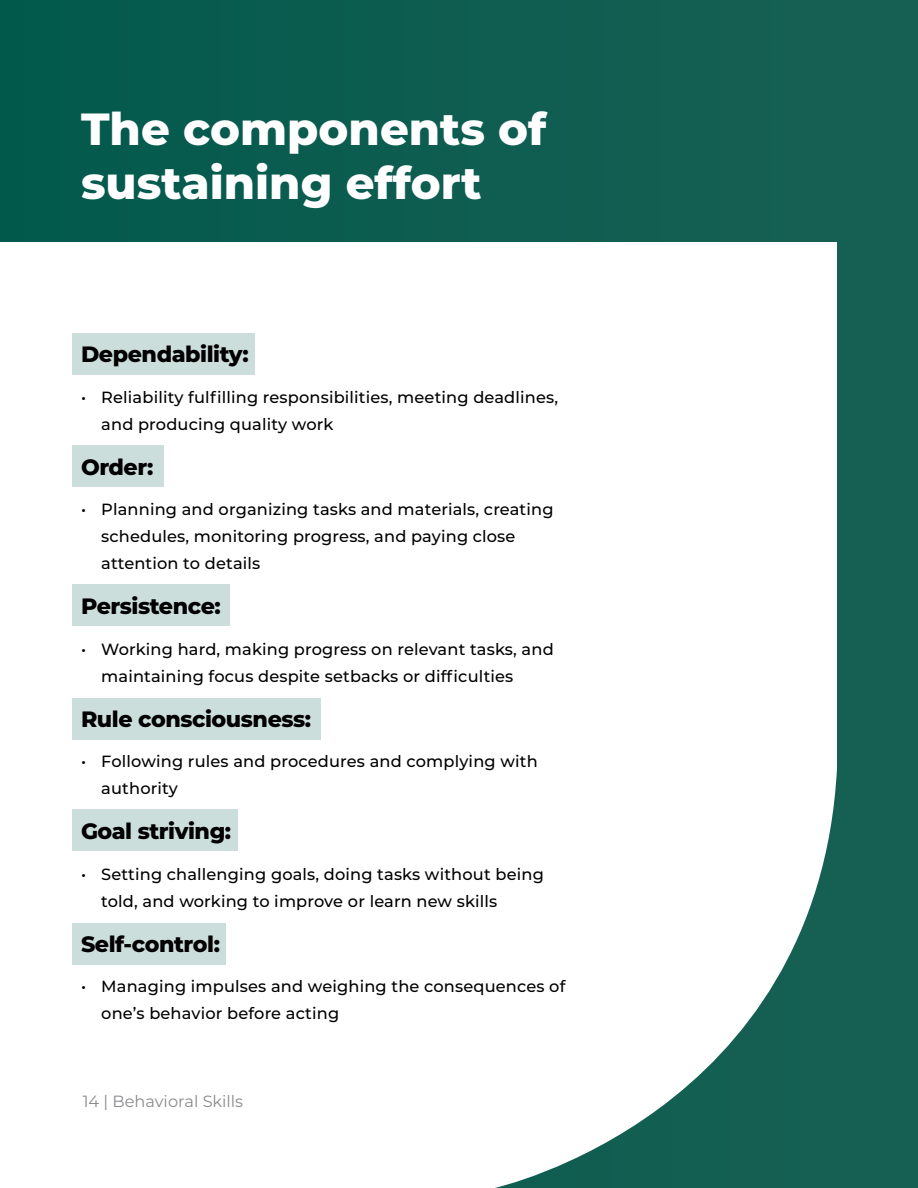
<style>
.page{position:relative;width:918px;height:1188px;background:#166053}
.page>*{position:absolute;margin:0;border:0;box-sizing:border-box;transform-origin:0 0}
.t1{font:800 45px/54px "Montserrat";color:#fff}
.t2{font:800 22.2px "Montserrat";letter-spacing:-.02em;color:#000}
.t3{font:500 16.2px/27px "Montserrat";letter-spacing:.01em;color:#000}
.t4{font:16.2px "Montserrat";color:#8a8a8d}
</style>
<div class="page">
<div style="left:0;top:242px;width:837px;height:946px;background:#fff"></div>
<div style="left:0;top:0;width:918px;height:242px;background:#0e5d50"></div>
<div style="left:72px;top:333px;width:183px;height:41px;background:#ccdedb"></div>
<div style="left:72px;top:446px;width:92px;height:41px;background:#ccdedb"></div>
<div style="left:72px;top:585px;width:158px;height:41px;background:#ccdedb"></div>
<div style="left:72px;top:699px;width:249px;height:41px;background:#ccdedb"></div>
<div style="left:72px;top:809px;width:166px;height:41px;background:#ccdedb"></div>
<div style="left:72px;top:923px;width:154px;height:41px;background:#ccdedb"></div>
<h1 class="t1" style="left:81px;top:99px;width:467px">The components of sustaining effort</h1>
<h2 class="t2" style="left:81px;top:338px;width:169px">Dependability:</h2>
<p class="t3" style="left:101px;top:383px;width:458px;text-indent:-20px">• Reliability fulfilling responsibilities, meeting deadlines, and producing quality work</p>
<h2 class="t2" style="left:81px;top:451px;width:74px">Order:</h2>
<p class="t3" style="left:101px;top:495px;width:454px;text-indent:-20px">• Planning and organizing tasks and materials, creating schedules, monitoring progress, and paying close attention to details</p>
<h2 class="t2" style="left:81px;top:590px;width:141px">Persistence:</h2>
<p class="t3" style="left:101px;top:635px;width:454px;text-indent:-20px">• Working hard, making progress on relevant tasks, and maintaining focus despite setbacks or difficulties</p>
<h2 class="t2" style="left:81px;top:703px;width:232px">Rule consciousness:</h2>
<p class="t3" style="left:101px;top:747px;width:438px;text-indent:-20px">• Following rules and procedures and complying with authority</p>
<h2 class="t2" style="left:81px;top:815px;width:152px">Goal striving:</h2>
<p class="t3" style="left:101px;top:860px;width:444px;text-indent:-20px">• Setting challenging goals, doing tasks without being told, and working to improve or learn new skills</p>
<h2 class="t2" style="left:81px;top:928px;width:140px">Self-control:</h2>
<p class="t3" style="left:101px;top:972px;width:466px;text-indent:-20px">• Managing impulses and weighing the consequences of one’s behavior before acting</p>
<p class="t4" style="left:83px;top:1090px;width:162px">14 | Behavioral Skills</p>
</div>
